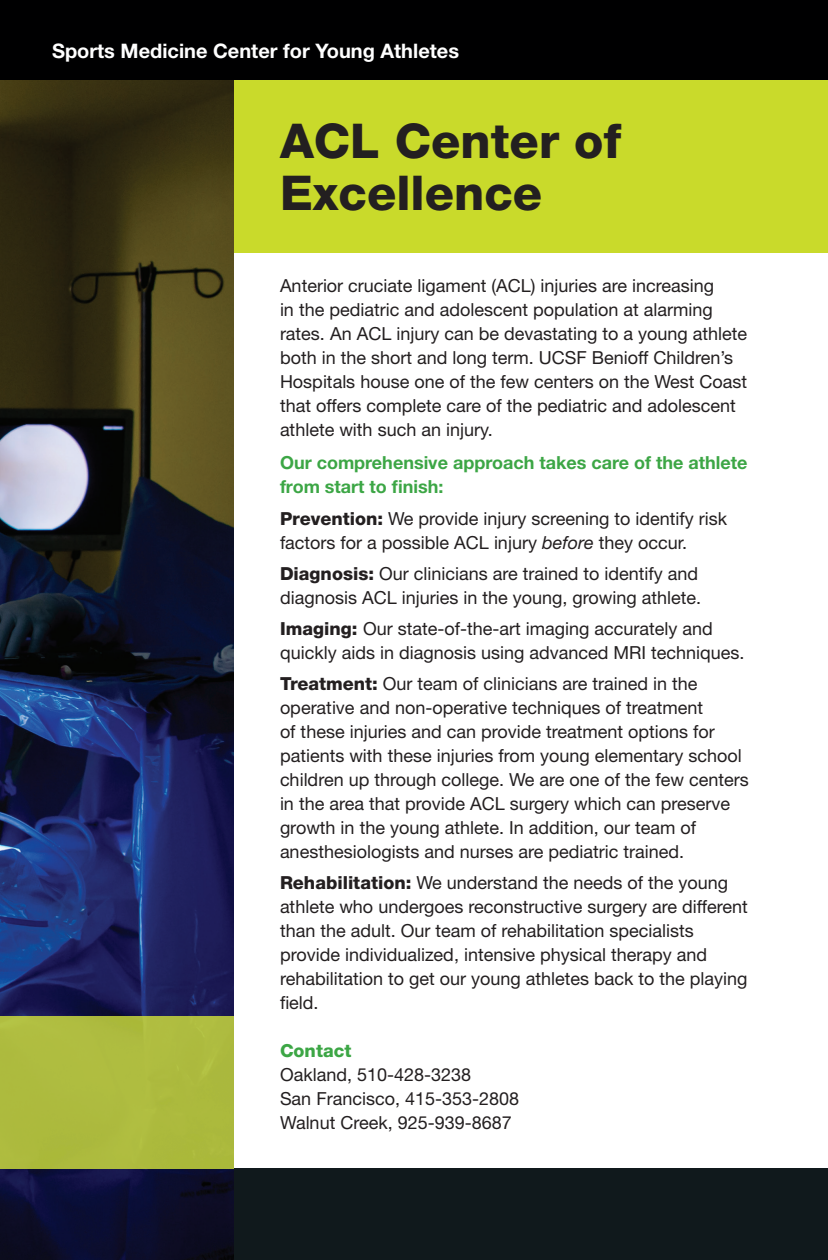
<style>
.page{position:relative;width:828px;height:1260px;background:#fff}
.page>*{position:absolute;margin:0;border:0;box-sizing:border-box;transform-origin:0 0}
.t1{font:800 48px/52px "Helvetica Neue LT Std";color:#231f20}
.t2{font:700 20px "Helvetica Neue LT Std";color:#fff}
.t3{font:18px/24px "Helvetica Neue LT Std";color:#231f20}
.t4{font:700 18px/24px "Helvetica Neue LT Std";color:#3ca645}
.t5{font:800 18px "Helvetica Neue LT Std";color:#3ca645}
.s1{font-weight:800}
.s2{font-style:italic}
</style>
<div class="page">
<div style="left:234px;top:79px;width:594px;height:174px;background:#c9da2b"></div>
<img style="left:0;top:79px;width:234px;height:1181px">
<div style="left:0;top:1017px;width:234px;height:151px;background:#adbb3e"></div>
<div style="left:234px;top:1168px;width:594px;height:92px;background:#10191c"></div>
<div style="left:0;top:0;width:828px;height:79px;background:#000001"></div>
<p class="t2" style="left:52px;top:39px;width:409px">Sports Medicine Center for Young Athletes</p>
<h1 class="t1" style="left:280px;top:115px;width:343px">ACL Center of<br>Excellence</h1>
<p class="t3" style="left:280px;top:274px;width:469px">Anterior cruciate ligament (ACL) injuries are increasing<br>in the pediatric and adolescent population at alarming rates. An ACL injury can be devastating to a young athlete both in the short and long term. UCSF Benioff Children’s Hospitals house one of the few centers on the West Coast that offers complete care of the pediatric and adolescent athlete with such an injury.</p>
<p class="t4" style="left:280px;top:451px;width:469px">Our comprehensive approach takes care of the athlete from start to nish:</p>
<p class="t3" style="left:280px;top:506px;width:449px"><span class="s1">Prevention:</span> We provide injury screening to identify risk factors for a possible ACL injury <span class="s2">before</span> they occur.</p>
<p class="t3" style="left:280px;top:561px;width:423px"><span class="s1">Diagnosis:</span> Our clinicians are trained to identify and diagnosis ACL injuries in the young, growing athlete.</p>
<p class="t3" style="left:280px;top:616px;width:466px"><span class="s1">Imaging:</span> Our state-of-the-art imaging accurately and quickly aids in diagnosis using advanced MRI techniques.</p>
<p class="t3" style="left:280px;top:671px;width:470px"><span class="s1">Treatment:</span> Our team of clinicians are trained in the operative and non-operative techniques of treatment<br>of these injuries and can provide treatment options for patients with these injuries from young elementary school children up through college. We are one of the few centers in the area that provide ACL surgery which can preserve growth in the young athlete. In addition, our team of anesthesiologists and nurses are pediatric trained.</p>
<p class="t3" style="left:280px;top:871px;width:450px"><span class="s1">Rehabilitation:</span> We understand the needs of the young</p>
<p class="t3" style="left:280px;top:895px;width:469px">athlete who undergoes reconstructive surgery are different</p>
<p class="t3" style="left:280px;top:919px;width:415px">than the adult. Our team of rehabilitation specialists</p>
<p class="t3" style="left:280px;top:943px;width:429px">provide individualized, intensive physical therapy and</p>
<p class="t3" style="left:280px;top:967px;width:469px">rehabilitation to get our young athletes back to the playing</p>
<p class="t3" style="left:289px;top:991px;width:31px">eld.</p>
<p class="t5" style="left:280px;top:1040px;width:73px">Contact</p>
<p class="t3" style="left:280px;top:1063px;width:241px">Oakland, 510-428-3238<br>San Francisco, 415-353-2808<br>Walnut Creek, 925-939-8687</p>
</div>
